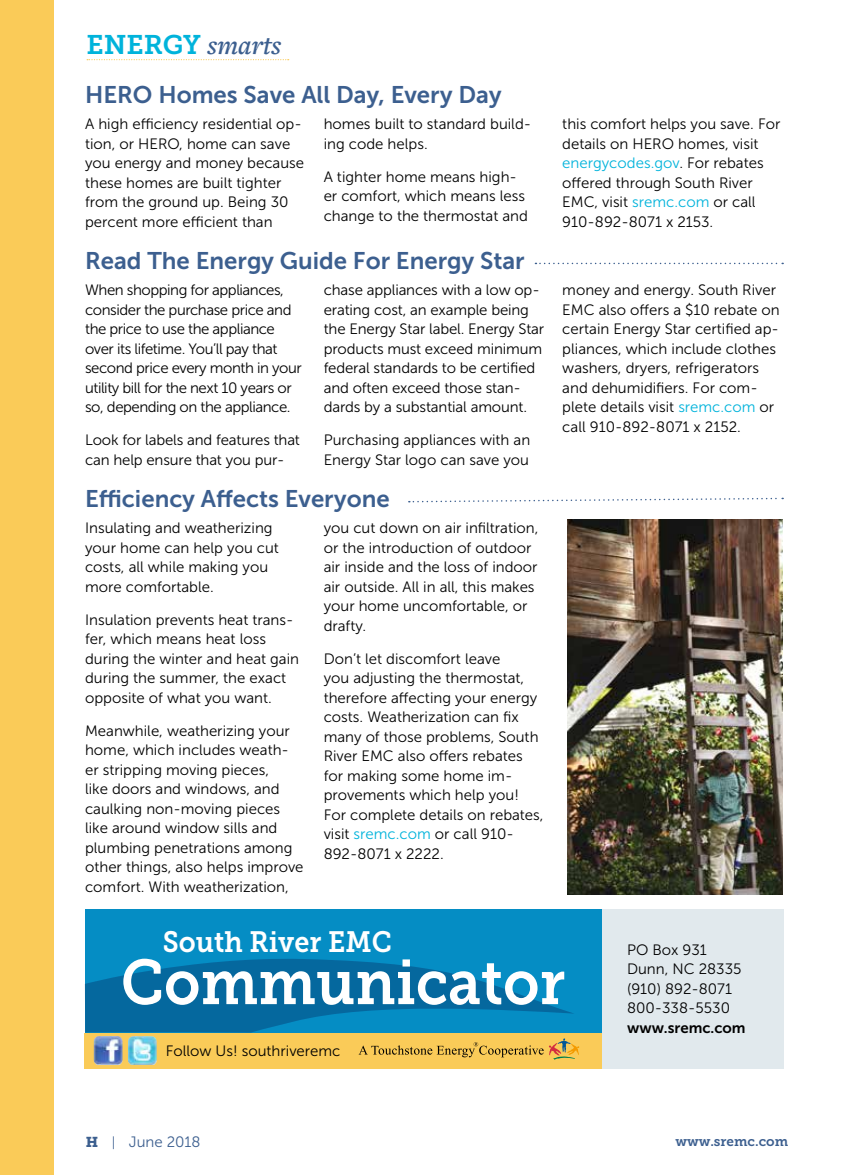
<style>
.page{position:relative;width:851px;height:1175px;background:#fff}
.page>*{position:absolute;margin:0;border:0;box-sizing:border-box;transform-origin:0 0}
.t1{font:63px "Museo Slab 700";color:#fff;scale:.92 1}
.t2{font:29.25px "Museo Slab 700";color:#fff;scale:.92 1}
.t3{font:26.85px "Museo Slab 700";color:#00b3db}
.t4{font:24px "Museo Sans 700";color:#3c5f8f}
.t5{font:15px/19.5px "Museo Sans 300";color:#000}
.t6{font:15px/19.5px "Museo Sans 300";letter-spacing:-.03em;color:#000}
.t7{font:15px "Museo Sans 700";color:#000}
.t8{font:15px "Museo Sans 300";color:#3c5f8f}
.t9{font:13.5px "Museo Slab 700";color:#3c5f8f}
.s1{font-family:"Freight Text Pro";font-weight:600;font-style:italic;color:#3c5f8f}
.s2{color:#00b3db}
.s3{font-family:"Museo Slab 900";font-size:14.25px}
.s4{font-size:13.5px}
</style>
<div class="page">
<div style="left:0;top:0;width:54px;height:1174px;background:#facb58"></div>
<svg style="left:87px;top:59px;width:202px;height:1px"></svg>
<div style="left:85px;top:1032px;width:517px;height:36px;background:#facb58"></div>
<div style="left:602px;top:909px;width:181px;height:159px;background:#e1e9ed"></div>
<svg style="left:85px;top:909px;width:517px;height:123px;background:#057fb6"></svg>
<svg style="left:549px;top:1038px;width:30px;height:21px"></svg>
<svg style="left:358px;top:1042px;width:185px;height:15px"></svg>
<img style="left:128px;top:1036px;width:29px;height:29px">
<img style="left:94px;top:1036px;width:28px;height:29px">
<img style="left:567px;top:519px;width:215px;height:375px">
<svg style="left:535px;top:263px;width:248px;height:1px"></svg>
<svg style="left:409px;top:497px;width:374px;height:6px"></svg>
<h3 class="t3" style="left:86px;top:29px;width:196px">ENERGY <span class="s1">smarts</span></h3>
<h3 class="t4" style="left:85px;top:81px;width:418px">HERO Homes Save All Day, Every Day</h3>
<p class="t5" style="left:85px;top:114px;width:220px">A high efficiency residential op&shy;tion, or HERO, home can save you energy and money because these homes are built tighter from the ground up. Being 30 percent more efficient than</p>
<p class="t5" style="left:324px;top:114px;width:209px">homes built to standard build&shy;ing code helps.</p>
<p class="t5" style="left:324px;top:167px;width:206px">A tighter home means high&shy;er comfort, which means less change to the thermostat and</p>
<h3 class="t4" style="left:85px;top:247px;width:441px">Read The Energy Guide For Energy Star</h3>
<p class="t6" style="left:85px;top:280px;width:218px">When shopping for appliances, consider the purchase price and the price to use the appliance over its lifetime. You’ll pay that second price every month in your utility bill for the next 10 years or so, depending on the appliance.</p>
<p class="t5" style="left:85px;top:430px;width:216px">Look for labels and features that can help ensure that you pur-</p>
<p class="t5" style="left:324px;top:280px;width:222px">chase appliances with a low op&shy;erating cost, an example being the Energy Star label. Energy Star products must exceed minimum federal standards to be certified and often exceed those stan&shy;dards by a substantial amount.</p>
<p class="t5" style="left:324px;top:430px;width:208px">Purchasing appliances with an<br>Energy Star logo can save you</p>
<h3 class="t4" style="left:85px;top:485px;width:306px">Efficiency Affects Everyone</h3>
<p class="t5" style="left:85px;top:518px;width:195px">Insulating and weatherizing your home can help you cut costs, all while making you more comfortable.</p>
<p class="t5" style="left:85px;top:609px;width:215px">Insulation prevents heat trans&shy;fer, which means heat loss during the winter and heat gain during the summer, the exact opposite of what you want.</p>
<p class="t5" style="left:85px;top:720px;width:220px">Meanwhile, weatherizing your home, which includes weath&shy;er stripping moving pieces,<br>like doors and windows, and caulking non-moving pieces like around window sills and plumbing penetrations among other things, also helps improve comfort. With weatherization,</p>
<p class="t5" style="left:324px;top:518px;width:216px">you cut down on air infiltration, or the introduction of outdoor air inside and the loss of indoor air outside. All in all, this makes your home uncomfortable, or drafty.</p>
<p class="t5" style="left:324px;top:648px;width:221px">Don’t let discomfort leave<br>you adjusting the thermostat, therefore affecting your energy costs. Weatherization can fix many of those problems, South<br>River EMC also offers rebates for making some home im&shy;provements which help you!<br>For complete details on rebates, visit <span class="s2">sremc.com</span> or call 910-<br>892-8071 x 2222.</p>
<p class="t5" style="left:562px;top:114px;width:219px">this comfort helps you save. For details on HERO homes, visit <span class="s2">energycodes.gov</span>. For rebates offered through South River<br>EMC, visit <span class="s2">sremc.com</span> or call<br>910-892-8071 x 2153.</p>
<p class="t5" style="left:562px;top:280px;width:219px">money and energy. South River<br>EMC also offers a $10 rebate on certain Energy Star certified ap&shy;pliances, which include clothes washers, dryers, refrigerators and dehumidifiers. For com&shy;plete details visit <span class="s2">sremc.com</span> or call 910-892-8071 x 2152.</p>
<h2 class="t2" style="left:163px;top:925px;width:250px">South River EMC</h2>
<h1 class="t1" style="left:121px;top:946px;width:484px">Communicator</h1>
<p class="t5" style="left:166px;top:1041px;width:176px">Follow Us! southriveremc</p>
<p class="t5" style="left:627px;top:939px;width:116px">PO Box 931<br>Dunn, NC 28335 (910) 892-8071<br>800-338-5530</p>
<p class="t7" style="left:627px;top:1019px;width:120px">www.sremc.com</p>
<p class="t8" style="left:86px;top:1133px;width:116px"><span class="s3">H</span> <span class="s4">|</span> June 2018</p>
<p class="t9" style="left:675px;top:1133px;width:114px">www.sremc.com</p>
</div>
